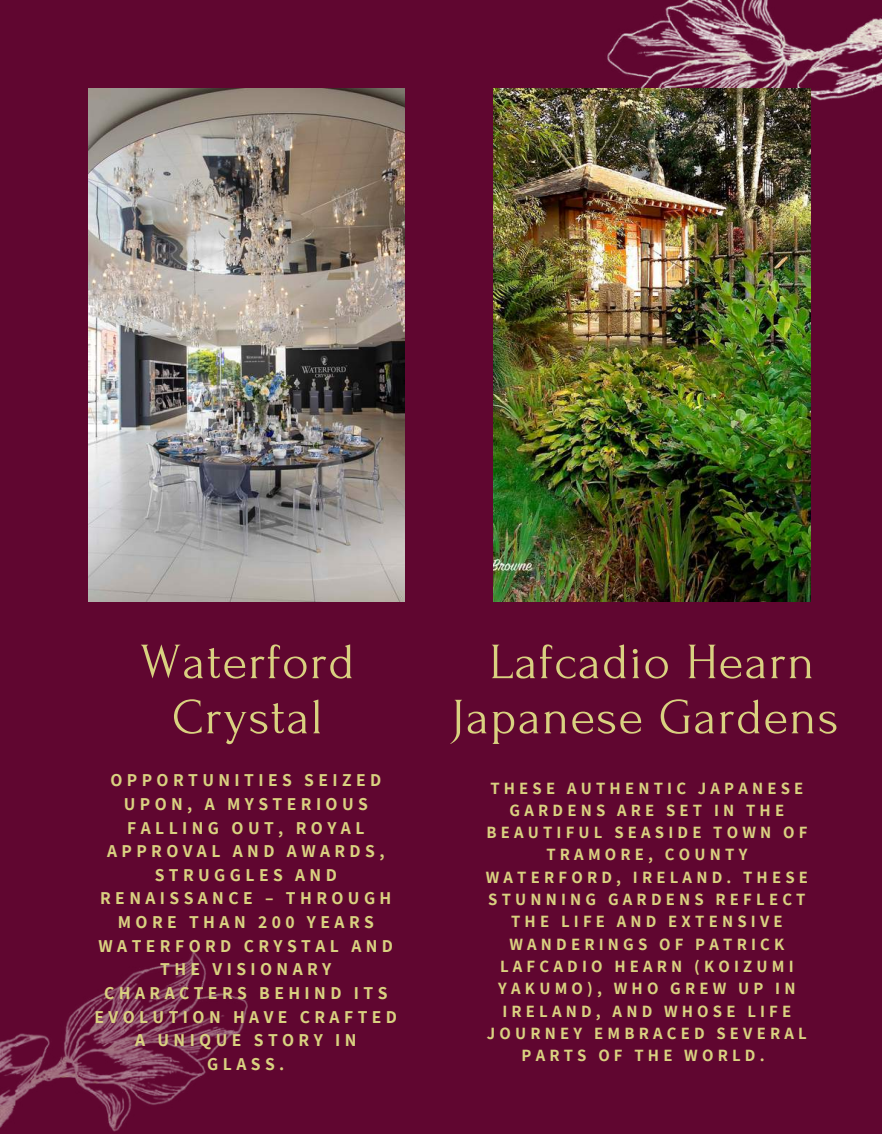
<style>
.page{position:relative;width:882px;height:1134px;background:#600630}
.page>*{position:absolute;margin:0;border:0;box-sizing:border-box;transform-origin:0 0}
.t1{font:50.75px/55.1px "Forum";letter-spacing:.025em;color:#d9d180;text-align:center}
.t2{font:700 17.68px/23.6px "Assistant";letter-spacing:.25em;color:#d9d180;text-align:center}
.t3{font:700 16.8px/22.4px "Assistant";letter-spacing:.25em;color:#d9d180;text-align:center}
</style>
<div class="page">
<img style="left:607px;top:0;width:275px;height:236px">
<img style="left:0;top:951px;width:248px;height:181px">
<img style="left:88px;top:88px;width:317px;height:513px">
<img style="left:494px;top:88px;width:316px;height:513px">
<h1 class="t1" style="left:140px;top:635px;width:216px">Waterford<br>Crystal</h1>
<p class="t2" style="left:95px;top:768px;width:304px">OPPORTUNITIES SEIZED<br>UPON, A MYSTERIOUS<br>FALLING OUT, ROYAL<br>APPROVAL AND AWARDS,<br>STRUGGLES AND<br>RENAISSANCE – THROUGH<br>MORE THAN 200 YEARS<br>WATERFORD CRYSTAL AND<br>THE VISIONARY<br>CHARACTERS BEHIND ITS<br>EVOLUTION HAVE CRAFTED<br>A UNIQUE STORY IN<br>GLASS.</p>
<h1 class="t1" style="left:451px;top:635px;width:389px">Lafcadio Hearn<br>Japanese Gardens</h1>
<p class="t3" style="left:486px;top:776px;width:324px">THESE AUTHENTIC JAPANESE<br>GARDENS ARE SET IN THE<br>BEAUTIFUL SEASIDE TOWN OF<br>TRAMORE, COUNTY<br>WATERFORD, IRELAND. THESE<br>STUNNING GARDENS REFLECT<br>THE LIFE AND EXTENSIVE<br>WANDERINGS OF PATRICK<br>LAFCADIO HEARN (KOIZUMI<br>YAKUMO), WHO GREW UP IN<br>IRELAND, AND WHOSE LIFE<br>JOURNEY EMBRACED SEVERAL<br>PARTS OF THE WORLD.</p>
</div>
